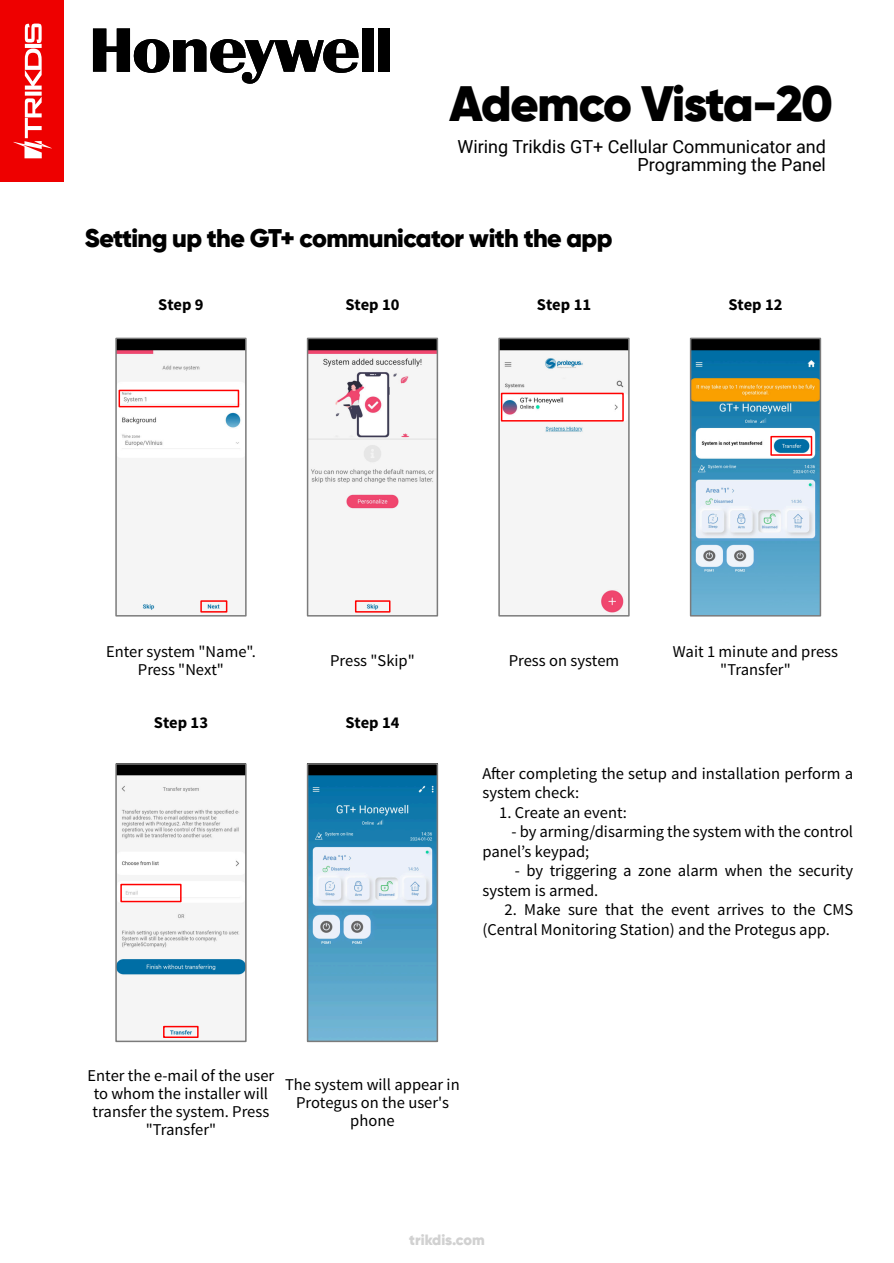
<style>
.page{position:relative;width:894px;height:1263px;background:#fff}
.page>*{position:absolute;margin:0;border:0;box-sizing:border-box;transform-origin:0 0}
.t1{font:900 49.5px "Gilroy";letter-spacing:-.035em;color:#000}
.t2{font:900 25.5px "Gilroy";letter-spacing:-.02em;color:#000}
.t3{font:18px/18px "Roboto";color:#000;text-align:right}
.t4{font:16.5px/18px "Source Sans Pro";color:#000;text-align:center}
.t5{font:700 16.5px "Source Sans Pro";color:#000}
.t6{font:900 14.85px "Gilroy";color:#d1d1d1}
</style>
<div class="page">
<div style="left:0;top:0;width:64px;height:181px;background:#e00"></div>
<svg style="left:13px;top:24px;width:39px;height:134px"></svg>
<img style="left:118px;top:341px;width:125px;height:272px">
<div style="left:115px;top:338px;width:131px;height:279px;border:2px solid #7b7b7b"></div>
<div style="left:200px;top:600px;width:27px;height:13px;border:2px solid #f00"></div>
<div style="left:118px;top:390px;width:121px;height:17px;border:2px solid #f00"></div>
<img style="left:310px;top:341px;width:125px;height:272px">
<div style="left:307px;top:338px;width:131px;height:279px;border:2px solid #7b7b7b"></div>
<div style="left:355px;top:600px;width:35px;height:13px;border:2px solid #f00"></div>
<img style="left:118px;top:766px;width:125px;height:272px">
<div style="left:115px;top:763px;width:131px;height:279px;border:2px solid #7b7b7b"></div>
<div style="left:120px;top:884px;width:61px;height:18px;border:2px solid #f00"></div>
<div style="left:163px;top:1026px;width:35px;height:12px;border:2px solid #f00"></div>
<img style="left:501px;top:341px;width:125px;height:273px">
<div style="left:498px;top:338px;width:131px;height:279px;border:2px solid #7b7b7b"></div>
<div style="left:500px;top:393px;width:123px;height:29px;border:2px solid #f00"></div>
<img style="left:692px;top:341px;width:125px;height:273px">
<div style="left:770px;top:436px;width:42px;height:20px;border:2px solid #f00"></div>
<div style="left:689px;top:338px;width:131px;height:279px;border:2px solid #7b7b7b"></div>
<img style="left:310px;top:766px;width:125px;height:273px">
<div style="left:307px;top:763px;width:131px;height:279px;border:2px solid #7b7b7b"></div>
<svg style="left:93px;top:28px;width:266px;height:56px"></svg>
<div style="left:362px;top:28px;width:12px;height:44px;background:#000"></div>
<div style="left:378px;top:29px;width:11px;height:43px;background:#000"></div>
<h1 class="t1" style="left:449px;top:83px;width:384px">Ademco Vista-20</h1>
<p class="t3" style="left:457px;top:140px;width:370px">Wiring Trikdis GT+ Cellular Communicator and<br>Programming the Panel</p>
<h2 class="t2" style="left:85px;top:227px;width:529px">Setting up the GT+ communicator with the app</h2>
<p class="t5" style="left:158px;top:298px;width:47px">Step 9</p>
<p class="t5" style="left:345px;top:298px;width:56px">Step 10</p>
<p class="t5" style="left:536px;top:298px;width:56px">Step 11</p>
<p class="t5" style="left:728px;top:298px;width:56px">Step 12</p>
<p class="t4" style="left:106px;top:644px;width:151px">Enter system "Name".<br>Press "Next"</p>
<p class="t4" style="left:330px;top:653px;width:86px">Press "Skip"</p>
<p class="t4" style="left:508px;top:653px;width:112px">Press on system</p>
<p class="t4" style="left:672px;top:644px;width:166px">Wait 1 minute and press "Transfer"</p>
<p class="t5" style="left:154px;top:716px;width:56px">Step 13</p>
<p class="t5" style="left:345px;top:716px;width:56px">Step 14</p>
<p class="t4" style="left:482px;top:765px;width:372px;line-height:19.5px;text-align:left">After completing the setup and installation perform a system check:</p>
<p class="t4" style="left:499px;top:805px;width:129px">1. Create an event:</p>
<p class="t4" style="left:482px;top:824px;width:372px;line-height:19.5px;text-align:left;text-indent:29px">- by arming/disarming the system with the control panel’s keypad;</p>
<p class="t4" style="left:482px;top:863px;width:372px;line-height:19.5px;text-align:left;text-indent:32px">- by triggering a zone alarm when the security system is armed.</p>
<p class="t4" style="left:482px;top:902px;width:372px;line-height:19.5px;text-align:left;text-indent:22px">2. Make sure that the event arrives to the CMS (Central Monitoring Station) and the Protegus app.</p>
<p class="t4" style="left:88px;top:1067px;width:188px">Enter the e-mail of the user to whom the installer will transfer the system. Press "Transfer"</p>
<p class="t4" style="left:285px;top:1076px;width:176px">The system will appear in<br>Protegus on the user's phone</p>
<p class="t6" style="left:409px;top:1233px;width:77px">trikdis.com</p>
</div>
